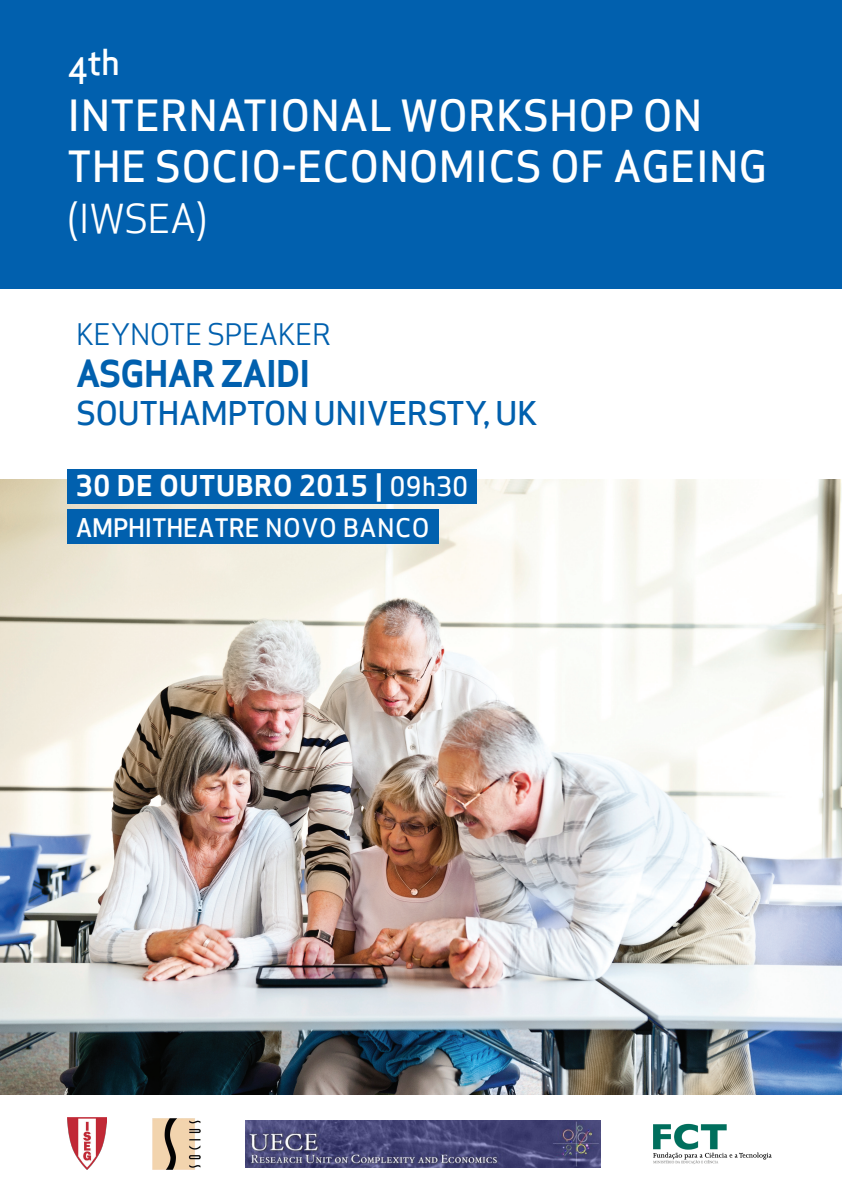
<style>
.page{position:relative;width:842px;height:1191px;background:#fff}
.page>*{position:absolute;margin:0;border:0;box-sizing:border-box;transform-origin:0 0}
.t1{font:42px/51.4px "Apex Sans Medium T";color:#fff}
.t2{font:39px "Apex Sans Book T";letter-spacing:-.02em;color:#fff}
.t3{font:36px "Apex Sans Bold ST";letter-spacing:-.02em;color:#0160ae}
.t4{font:35px "Apex Sans Medium T";color:#fff}
.t5{font:32px "Apex Sans Medium T";letter-spacing:-.02em;color:#0160ae}
.t6{font:29px "Apex Sans Book T";letter-spacing:-.02em;color:#0160ae}
.t7{font:28px "Apex Sans Bold T";letter-spacing:.02em;color:#fff}
.t8{font:500 25px "Apex New";letter-spacing:.02em;color:#fff}
.s1{font-family:"Apex Sans Medium T";font-size:26px}
.s2{font-family:"Apex Sans Medium T";font-weight:400}
</style>
<div class="page">
<img style="left:0;top:479px;width:842px;height:615px">
<div style="left:0;top:0;width:842px;height:288px;background:#0160ae"></div>
<img style="left:653px;top:1123px;width:119px;height:41px">
<img style="left:67px;top:1118px;width:40px;height:51px">
<img style="left:152px;top:1118px;width:49px;height:51px">
<img style="left:246px;top:1120px;width:354px;height:47px">
<div style="left:67px;top:469px;width:409px;height:34px;background:#0160ae"></div>
<div style="left:67px;top:509px;width:371px;height:35px;background:#0160ae"></div>
<p class="t4" style="left:67px;top:39px;width:54px">4th</p>
<p class="t1" style="left:67px;top:89px;width:702px">INTERNATIONAL WORKSHOP ON<br>THE SOCIO-ECONOMICS OF AGEING</p>
<p class="t2" style="left:67px;top:193px;width:142px">(IWSEA)</p>
<p class="t6" style="left:76px;top:315px;width:256px">KEYNOTE SPEAKER</p>
<p class="t3" style="left:76px;top:350px;width:236px">ASGHAR ZAIDI</p>
<p class="t5" style="left:76px;top:393px;width:463px">SOUTHAMPTON UNIVERSTY, UK</p>
<p class="t7" style="left:76px;top:467px;width:394px">30 DE OUTUBRO 2015 | <span class="s1">09h30</span></p>
<p class="t8" style="left:76px;top:511px;width:355px">AMPHITHEATRE <span class="s2">NOVO BANCO</span></p>
</div>
